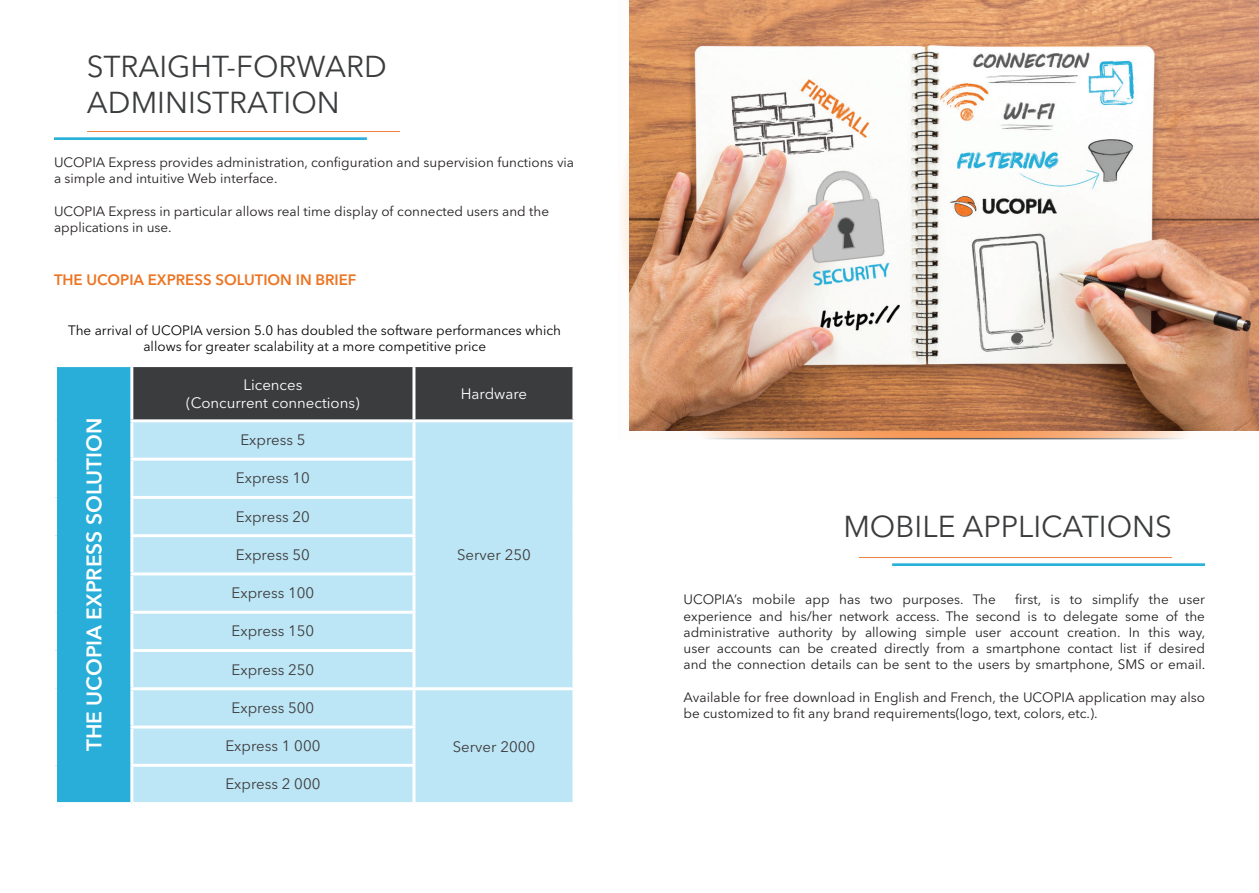
<style>
.page{position:relative;width:1259px;height:893px;background:#fff}
.page>*{position:absolute;margin:0;border:0;box-sizing:border-box;transform-origin:0 0}
.t1{font:30px/36px "Avenir Next LT Pro";color:#3b3c3e}
.t2{font:600 21px "Avenir Next LT Pro";color:#fff}
.t3{font:15px "Avenir Next LT Pro";color:#3e3e3f}
.t4{font:15px/18px "Avenir Next LT Pro";color:#fff;text-align:center}
.t5{font:600 15px "Avenir Next LT Pro";color:#ec7523}
.t6{font:15px "Avenir Next LT Pro";color:#3b3c3e}
.t7{font:13.5px/16.2px "Avenir Next LT Pro";color:#231f20}
.t8{font:13.5px/16.2px "Avenir Next LT Pro";color:#040503;text-align:center}
</style>
<div class="page">
<svg style="left:621px;top:152px;width:569px;height:287px"></svg>
<img style="left:54px;top:137px;width:313px;height:3px">
<img style="left:859px;top:557px;width:346px;height:8px">
<div style="left:56px;top:366px;width:76px;height:438px;background:#28aed8"></div>
<div style="left:133px;top:367px;width:439px;height:52px;background:#3b3c3e"></div>
<div style="left:133px;top:422px;width:439px;height:380px;background:#bce5f5"></div>
<hr style="left:54px;top:364px;width:78px;height:3px;background:#fff">
<hr style="left:54px;top:367px;width:3px;height:54px;background:#fff">
<hr style="left:130px;top:367px;width:3px;height:52px;background:#fff">
<hr style="left:412px;top:367px;width:3px;height:52px;background:#fff">
<hr style="left:54px;top:421px;width:3px;height:38px;background:#fff">
<hr style="left:130px;top:419px;width:284px;height:3px;background:#fff">
<hr style="left:130px;top:422px;width:3px;height:36px;background:#fff">
<hr style="left:412px;top:422px;width:3px;height:36px;background:#fff">
<hr style="left:54px;top:459px;width:3px;height:38px;background:#fff">
<hr style="left:130px;top:458px;width:285px;height:3px;background:#fff">
<hr style="left:130px;top:461px;width:3px;height:35px;background:#fff">
<hr style="left:412px;top:461px;width:3px;height:35px;background:#fff">
<hr style="left:54px;top:497px;width:3px;height:39px;background:#fff">
<hr style="left:130px;top:496px;width:285px;height:3px;background:#fff">
<hr style="left:130px;top:499px;width:3px;height:35px;background:#fff">
<hr style="left:412px;top:499px;width:3px;height:35px;background:#fff">
<hr style="left:54px;top:536px;width:3px;height:38px;background:#fff">
<hr style="left:130px;top:534px;width:285px;height:3px;background:#fff">
<hr style="left:130px;top:537px;width:3px;height:35px;background:#fff">
<hr style="left:412px;top:537px;width:3px;height:35px;background:#fff">
<hr style="left:54px;top:574px;width:3px;height:38px;background:#fff">
<hr style="left:130px;top:572px;width:285px;height:3px;background:#fff">
<hr style="left:130px;top:575px;width:3px;height:36px;background:#fff">
<hr style="left:412px;top:575px;width:3px;height:36px;background:#fff">
<hr style="left:54px;top:612px;width:3px;height:38px;background:#fff">
<hr style="left:130px;top:611px;width:285px;height:3px;background:#fff">
<hr style="left:130px;top:614px;width:3px;height:35px;background:#fff">
<hr style="left:412px;top:614px;width:3px;height:35px;background:#fff">
<hr style="left:54px;top:650px;width:3px;height:39px;background:#fff">
<hr style="left:130px;top:649px;width:285px;height:3px;background:#fff">
<hr style="left:130px;top:652px;width:3px;height:35px;background:#fff">
<hr style="left:412px;top:652px;width:3px;height:35px;background:#fff">
<hr style="left:54px;top:689px;width:3px;height:38px;background:#fff">
<hr style="left:130px;top:687px;width:284px;height:3px;background:#fff">
<hr style="left:130px;top:690px;width:3px;height:35px;background:#fff">
<hr style="left:414px;top:687px;width:161px;height:3px;background:#fff">
<hr style="left:412px;top:690px;width:3px;height:35px;background:#fff">
<hr style="left:54px;top:727px;width:3px;height:38px;background:#fff">
<hr style="left:130px;top:725px;width:285px;height:3px;background:#fff">
<hr style="left:130px;top:728px;width:3px;height:36px;background:#fff">
<hr style="left:412px;top:728px;width:3px;height:36px;background:#fff">
<hr style="left:54px;top:765px;width:3px;height:37px;background:#fff">
<hr style="left:130px;top:764px;width:285px;height:3px;background:#fff">
<hr style="left:130px;top:767px;width:3px;height:35px;background:#fff">
<hr style="left:412px;top:767px;width:3px;height:35px;background:#fff">
<hr style="left:54px;top:802px;width:78px;height:3px;background:#fff">
<img style="left:629px;top:0;width:630px;height:431px">
<h1 class="t1" style="left:87px;top:48px;width:301px">STRAIGHT-FORWARD<br>ADMINISTRATION</h1>
<p class="t7" style="left:54px;top:154px;width:522px">UCOPIA Express provides administration, configuration and supervision functions via a simple and intuitive Web interface.</p>
<p class="t7" style="left:54px;top:203px;width:496px">UCOPIA Express in particular allows real time display of connected users and the applications in use.</p>
<p class="t5" style="left:54px;top:271px;width:304px">THE UCOPIA EXPRESS SOLUTION IN BRIEF</p>
<p class="t8" style="left:68px;top:322px;width:494px">The arrival of UCOPIA version 5.0 has doubled the software performances which allows for greater scalability at a more competitive price</p>
<h2 class="t2" style="left:81px;top:751px;width:335px;rotate:-90deg">THE UCOPIA EXPRESS SOLUTION</h2>
<p class="t4" style="left:186px;top:376px;width:175px">Licences<br>(Concurrent connections)</p>
<p class="t4" style="left:461px;top:385px;width:68px">Hardware</p>
<p class="t6" style="left:240px;top:431px;width:67px">Express 5</p>
<p class="t3" style="left:236px;top:469px;width:75px">Express 10</p>
<p class="t3" style="left:236px;top:507px;width:75px">Express 20</p>
<p class="t3" style="left:236px;top:546px;width:75px">Express 50</p>
<p class="t3" style="left:232px;top:584px;width:84px">Express 100</p>
<p class="t3" style="left:232px;top:622px;width:84px">Express 150</p>
<p class="t3" style="left:232px;top:660px;width:84px">Express 250</p>
<p class="t3" style="left:232px;top:699px;width:84px">Express 500</p>
<p class="t3" style="left:225px;top:737px;width:96px">Express 1 000</p>
<p class="t3" style="left:453px;top:738px;width:84px">Server 2000</p>
<p class="t3" style="left:225px;top:775px;width:96px">Express 2 000</p>
<p class="t3" style="left:457px;top:546px;width:75px">Server 250</p>
<h1 class="t1" style="left:843px;top:509px;width:330px">MOBILE APPLICATIONS</h1>
<p class="t7" style="left:683px;top:592px;width:523px;text-align:justify;text-indent:332px">first, is to simplify the user experience and his/her network access. The second is to delegate some of the administrative authority by allowing simple user account creation. In this way, user accounts can be created directly from a smartphone contact list if desired and the connection details can be sent to the users by smartphone, SMS or email.</p>
<p class="t7" style="left:683px;top:689px;width:523px">Available for free download in English and French, the UCOPIA application may also be customized to fit any brand requirements(logo, text, colors, etc.).</p>
<p class="t7" style="left:683px;top:592px;width:314px">UCOPIA’s mobile app has two purposes. The</p>
</div>
